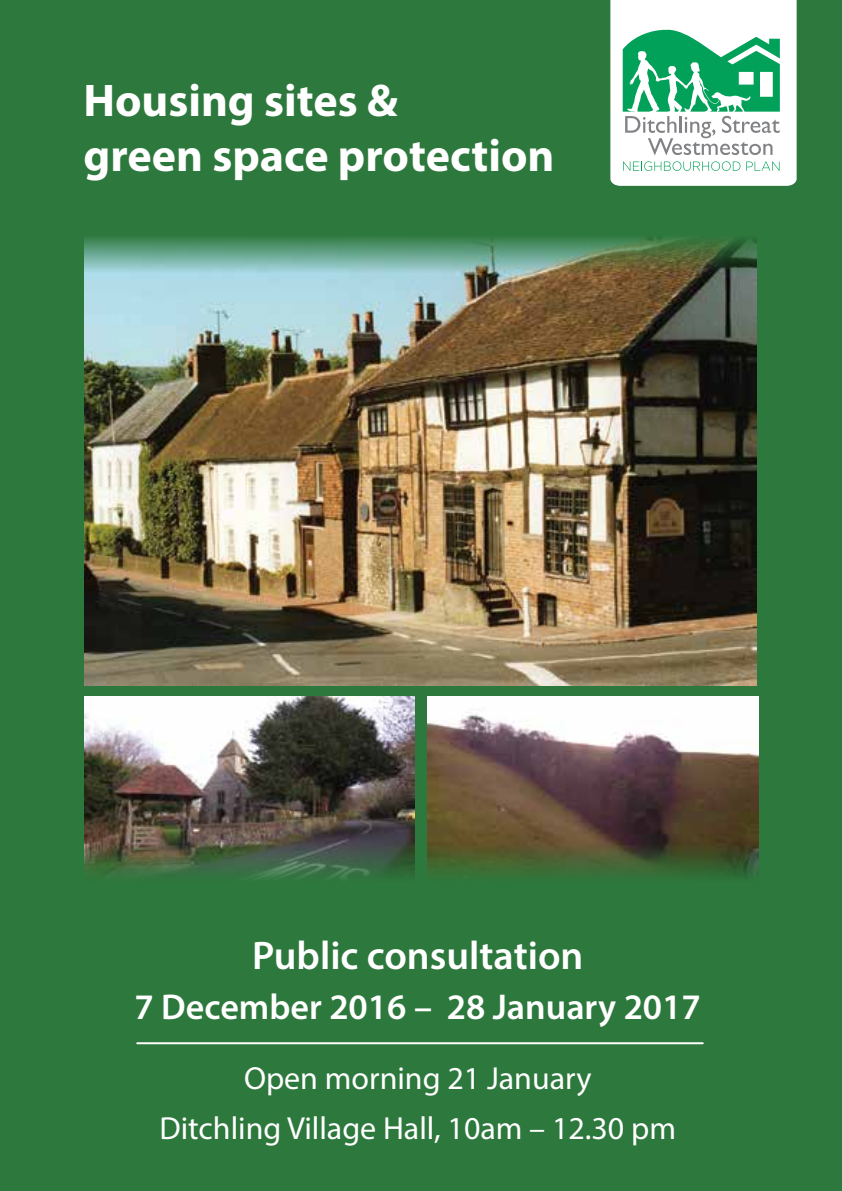
<style>
.page{position:relative;width:842px;height:1191px;background:#2d783c}
.page>*{position:absolute;margin:0;border:0;box-sizing:border-box;transform-origin:0 0}
.t1{font:700 46px/55.2px "Myriad Pro";color:#fff}
.t2{font:600 40px "Myriad Pro";color:#fff}
.t3{font:600 36px "Myriad Pro";color:#fff}
.t4{font:32px/50px "Myriad Pro";color:#fff;text-align:center}
</style>
<div class="page">
<svg style="left:610px;top:0;width:187px;height:186px;background:#b8e1ce"></svg>
<img style="left:84px;top:273px;width:672px;height:412px">
<hr style="left:137px;top:1042px;width:566px;height:2px;background:#fff">
<img style="left:427px;top:696px;width:331px;height:146px">
<img style="left:84px;top:696px;width:331px;height:146px">
<svg style="left:84px;top:842px;width:675px;height:37px"></svg>
<svg style="left:84px;top:237px;width:673px;height:36px;background:#65967a"></svg>
<h1 class="t1" style="left:83px;top:71px;width:472px">Housing sites &amp;<br>green space protection</h1>
<p class="t2" style="left:252px;top:929px;width:333px">Public consultation</p>
<p class="t3" style="left:135px;top:983px;width:568px">7 December 2016 – 28 January 2017</p>
<p class="t4" style="left:159px;top:1052px;width:518px">Open morning 21 January<br>Ditchling Village Hall, 10am – 12.30 pm</p>
</div>
